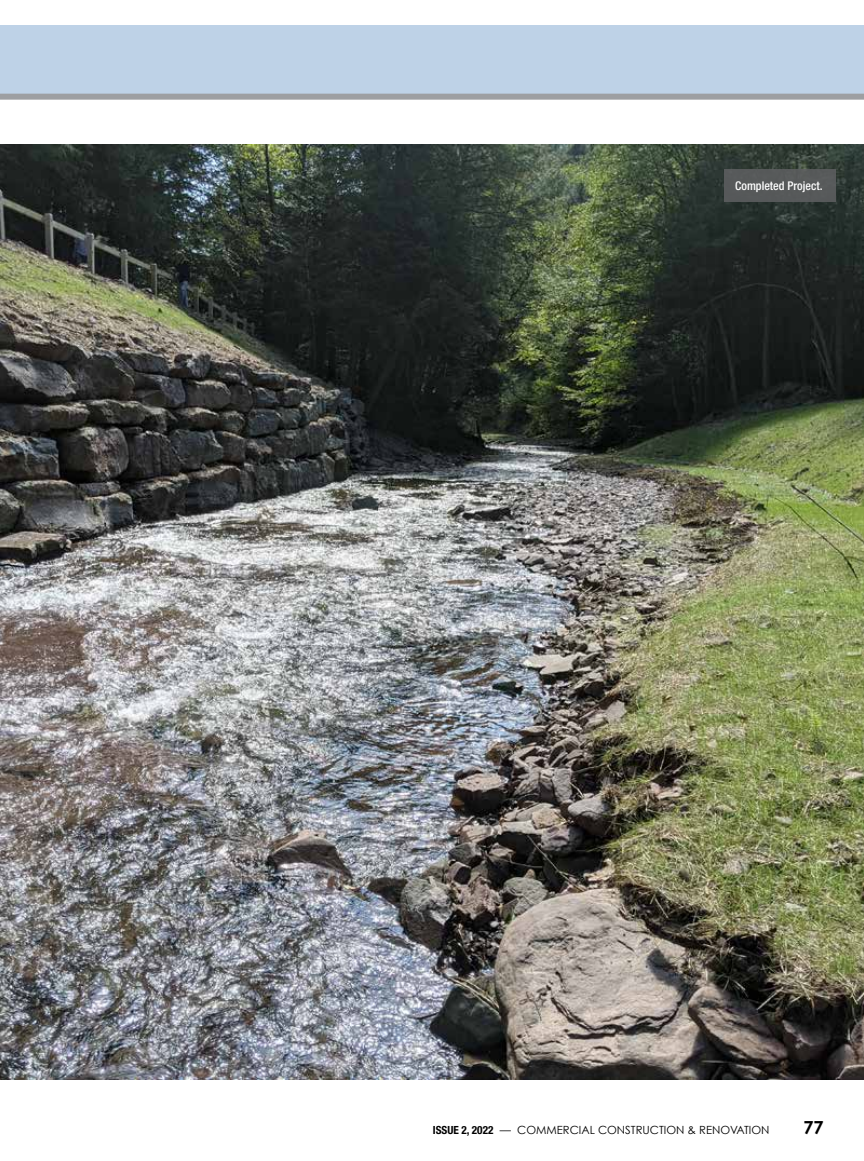
<style>
.page{position:relative;width:864px;height:1161px;background:#fff}
.page>*{position:absolute;margin:0;border:0;box-sizing:border-box;transform-origin:0 0}
.t1{font:700 18px "Century Gothic";color:#000}
.t2{font:500 condensed 12px "Helvetica Neue LT Pro";color:#fff}
.t3{font:11.25px "Century Gothic";color:#000}
.s1{font-family:"Helvetica Neue LT Pro";font-weight:700;font-stretch:condensed}
</style>
<div class="page">
<div style="left:0;top:25px;width:864px;height:69px;background:#bed2e7"></div>
<div style="left:0;top:94px;width:864px;height:6px;background:#9d9fa2"></div>
<img style="left:0;top:144px;width:864px;height:936px">
<div style="left:724px;top:170px;width:112px;height:32px;background:#57595a"></div>
<p class="t2" style="left:735px;top:179px;width:89px">Completed Project.</p>
<p class="t3" style="left:433px;top:1123px;width:338px"><span class="s1">ISSUE 2, 2022</span> — COMMERCIAL CONSTRUCTION &amp; RENOVATION</p>
<h1 class="t1" style="left:803px;top:1116px;width:22px">77</h1>
</div>
